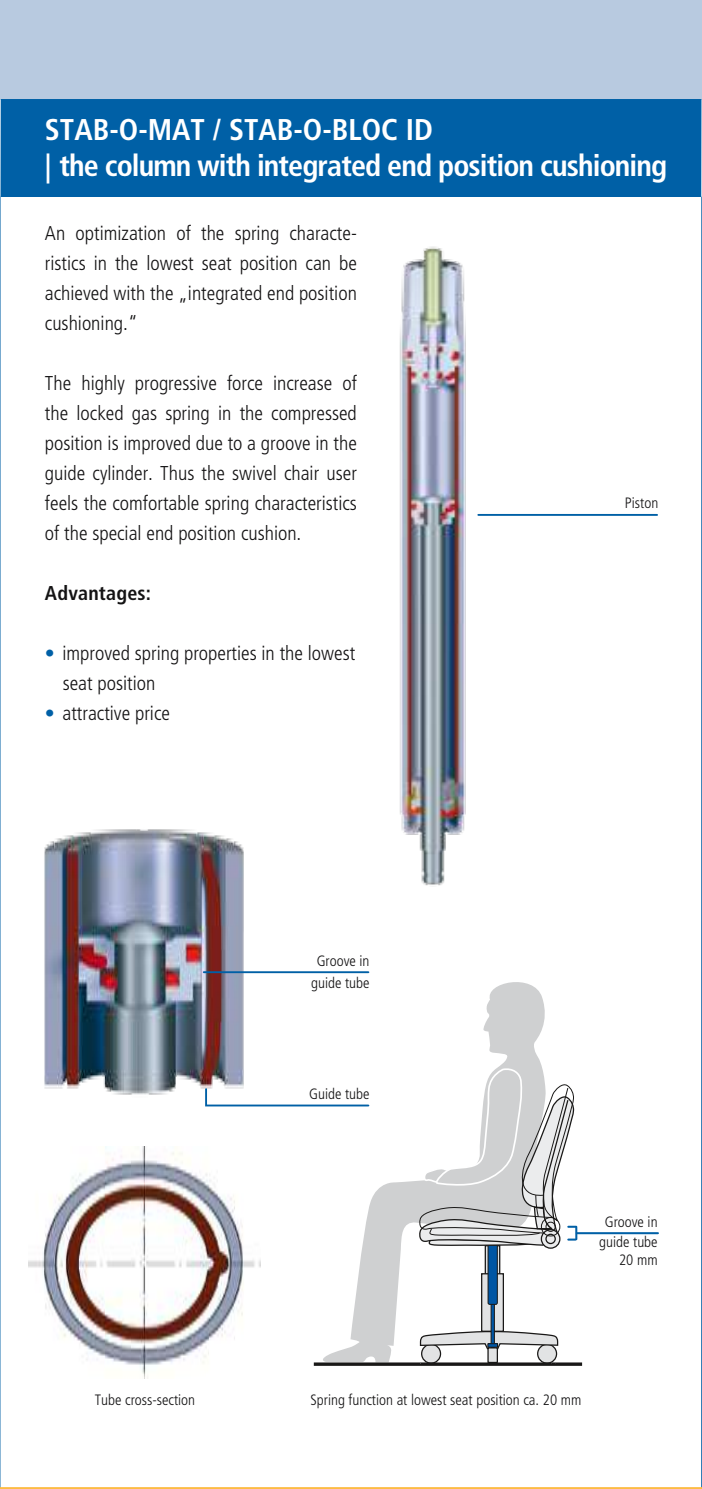
<style>
.page{position:relative;width:702px;height:1489px;background:#fff}
.page>*{position:absolute;margin:0;border:0;box-sizing:border-box;transform-origin:0 0}
.t1{font:700 condensed 30px/36px "Frutiger";letter-spacing:-.03em;color:#fff}
.t2{font:300 condensed 20px/30px "Frutiger";color:#141314;text-align:justify}
.t3{font:700 condensed 20px "Frutiger";letter-spacing:.01em;color:#141314}
.t4{font:300 condensed 15px/20.8px "Frutiger";color:#141314;text-align:center}
.s1{color:#0060a6}
</style>
<div class="page">
<div style="left:0;top:0;width:702px;height:100px;background:#b8cae0"></div>
<div style="left:1px;top:99px;width:700px;height:98px;background:#0060a6"></div>
<hr style="left:0;top:197px;width:1px;height:1291px;background:#0060a6">
<hr style="left:701px;top:197px;width:1px;height:1291px;background:#0060a6">
<hr style="left:0;top:1486px;width:702px;height:2px;background:#fdbc43">
<hr style="left:701px;top:99px;width:1px;height:98px;background:#fff">
<hr style="left:0;top:99px;width:1px;height:98px;background:#fff">
<img style="left:29px;top:1146px;width:231px;height:231px">
<img style="left:44px;top:829px;width:227px;height:266px">
<div style="left:537px;top:1344px;width:19px;height:18px;background:#e2e3e4;border-radius:50%"></div>
<div style="left:537px;top:1343px;width:20px;height:20px;border:1px solid #191817;border-radius:50%"></div>
<svg style="left:318px;top:972px;width:232px;height:390px"></svg>
<hr style="left:314px;top:1362px;width:268px;height:3px;background:#191817">
<div style="left:481px;top:1273px;width:22px;height:58px;background:#e2e3e4"></div>
<div style="left:481px;top:1272px;width:23px;height:59px;border:1px solid #191817"></div>
<div style="left:491px;top:1273px;width:3px;height:74px;border:1px solid #191817"></div>
<div style="left:488px;top:1347px;width:9px;height:15px;background:#e2e3e4"></div>
<div style="left:487px;top:1346px;width:11px;height:16px;border:1px solid #191817"></div>
<svg style="left:419px;top:1330px;width:140px;height:19px"></svg>
<div style="left:487px;top:1343px;width:10px;height:4px;border:1px solid #191817"></div>
<img style="left:399px;top:246px;width:79px;height:640px">
<hr style="left:478px;top:514px;width:179px;height:2px;background:#0060a6">
<hr style="left:576px;top:1232px;width:82px;height:2px;background:#0060a6">
<svg style="left:419px;top:1067px;width:158px;height:237px"></svg>
<svg style="left:204px;top:1087px;width:166px;height:20px"></svg>
<hr style="left:204px;top:971px;width:164px;height:2px;background:#0060a6">
<h1 class="t1" style="left:45px;top:112px;width:623px">STAB-O-MAT / STAB-O-BLOC ID<br>| the column with integrated end position cushioning</h1>
<p class="t2" style="left:45px;top:218px;width:313px">An optimization of the spring characte&shy;ristics in the lowest seat position can be achieved with the „integrated end position cushioning.“</p>
<p class="t2" style="left:45px;top:368px;width:313px">The highly progressive force increase of the locked gas spring in the compressed position is improved due to a groove in the guide cylinder. Thus the swivel chair user feels the comfortable spring characteristics of the special end position cushion.</p>
<p class="t3" style="left:45px;top:581px;width:108px">Advantages:</p>
<p class="t2" style="left:63px;top:638px;width:294px;text-indent:-18px"><span class="s1">•</span> improved spring properties in the lowest seat position</p>
<p class="t2" style="left:45px;top:698px;width:126px"><span class="s1">•</span> attractive price</p>
<p class="t4" style="left:625px;top:493px;width:35px">Piston</p>
<p class="t4" style="left:95px;top:1388px;width:102px">Tube cross-section</p>
<p class="t4" style="left:311px;top:949px;width:60px;line-height:22.5px">Groove in guide tube</p>
<p class="t4" style="left:309px;top:1083px;width:62px">Guide tube</p>
<p class="t4" style="left:599px;top:1211px;width:60px">Groove in guide tube</p>
<p class="t4" style="left:619px;top:1249px;width:40px">20 mm</p>
<p class="t4" style="left:310px;top:1388px;width:272px">Spring function at lowest seat position ca. 20 mm</p>
</div>
